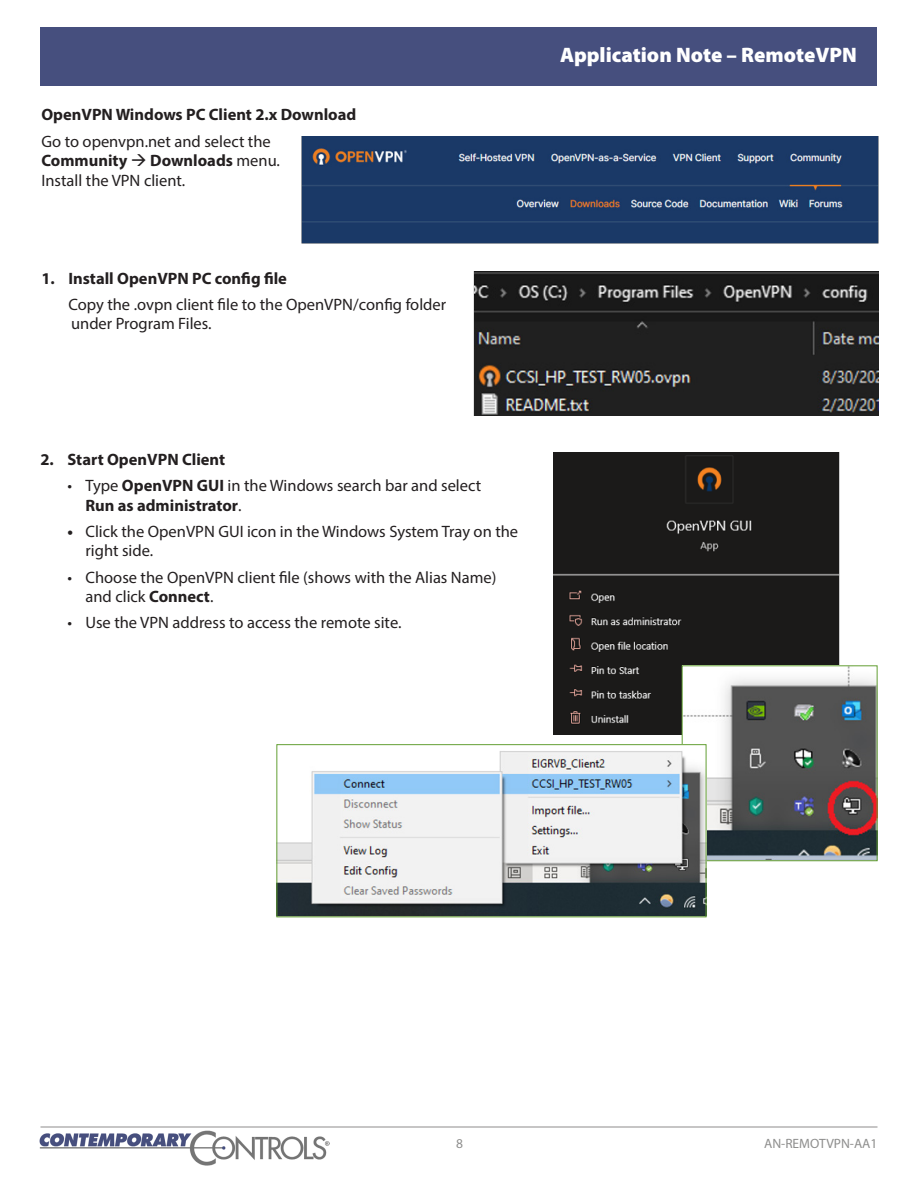
<style>
.page{position:relative;width:918px;height:1188px;background:#fff}
.page>*{position:absolute;margin:0;border:0;box-sizing:border-box;transform-origin:0 0}
.t1{font:900 21px "Myriad Pro";color:#fff}
.Body_Text{font:16.5px/19.5px "Myriad Pro";color:#231f20}
.Body_Text-2{font:700 16.5px "Myriad Pro";color:#231f20}
.t2{font:13.5px "Myriad Pro";color:#8e8e8d}
.s1{font-weight:700}
</style>
<div class="page">
<hr style="left:40px;top:1127px;width:838px;height:1px;background:#8e8d8c">
<div style="left:40px;top:27px;width:838px;height:59px;background:#464f7e"></div>
<img style="left:40px;top:1131px;width:290px;height:35px">
<img style="left:301px;top:136px;width:577px;height:107px">
<img style="left:473px;top:271px;width:405px;height:144px">
<img style="left:553px;top:453px;width:287px;height:281px">
<img style="left:684px;top:667px;width:192px;height:192px">
<div style="left:682px;top:665px;width:196px;height:196px;border:1px solid #639f34"></div>
<img style="left:278px;top:746px;width:426px;height:169px">
<div style="left:276px;top:744px;width:430px;height:173px;border:1px solid #639f34"></div>
<p class="Body_Text-2" style="left:41px;top:104px;width:316px">OpenVPN Windows PC Client 2.x Download</p>
<p class="Body_Text" style="left:41px;top:131px;width:240px">Go to openvpn.net and select the<br><span class="s1">Community</span> → <span class="s1">Downloads</span> menu.<br>Install the VPN client.</p>
<p class="Body_Text-2" style="left:41px;top:267px;width:247px">1. Install OpenVPN PC config file</p>
<p class="Body_Text" style="left:68px;top:294px;width:379px">Copy the .ovpn client file to the OpenVPN/config folder under Program Files.</p>
<p class="t1" style="left:560px;top:41px;width:298px">Application Note – RemoteVPN</p>
<p class="Body_Text-2" style="left:40px;top:449px;width:186px">2. Start OpenVPN Client</p>
<p class="Body_Text" style="left:86px;top:476px;width:397px;text-indent:-18px">• Type <span class="s1">OpenVPN GUI</span> in the Windows search bar and select<br><span class="s1">Run as administrator</span>.</p>
<p class="Body_Text" style="left:86px;top:521px;width:434px;text-indent:-18px"><span class="s1">•</span> Click the OpenVPN GUI icon in the Windows System Tray on the right side.</p>
<p class="Body_Text" style="left:86px;top:567px;width:413px;text-indent:-18px">• Choose the OpenVPN client file (shows with the Alias Name) and click <span class="s1">Connect</span>.</p>
<p class="Body_Text" style="left:68px;top:613px;width:335px">• Use the VPN address to access the remote site.</p>
<p class="t2" style="left:456px;top:1135px;width:8px">8</p>
<p class="t2" style="left:764px;top:1135px;width:115px">AN-REMOTVPN-AA1</p>
</div>
